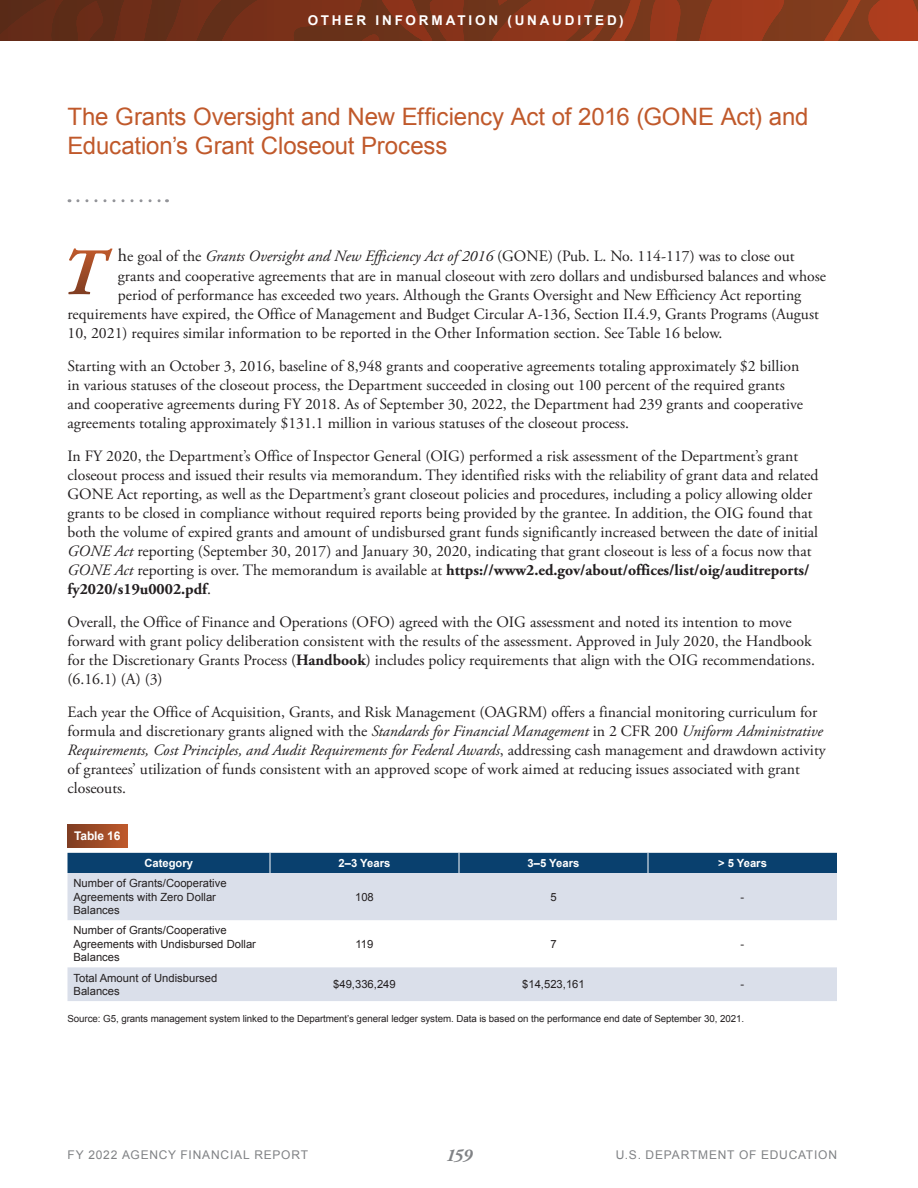
<style>
.page{position:relative;width:918px;height:1188px;background:#fff}
.page>*{position:absolute;margin:0;border:0;box-sizing:border-box;transform-origin:0 0}
.t1{font:24px/28.8px "Arial";letter-spacing:-.005em;color:#c0592b}
.t2{font:italic 700 18px "Adobe Garamond Pro";color:#808285}
.t3{font:15.75px/19px "Adobe Garamond Pro";color:#231f20}
.t4{font:700 13.5px "Arial";letter-spacing:.215em;color:#fff}
.t5{font:12px "Arial";letter-spacing:.065em;color:#808285}
.t6{font:700 12px "Arial";letter-spacing:-.01em;color:#fff}
.t7{font:11.25px/13.5px "Arial";color:#231f20}
.t8{font:700 11.25px "Arial";color:#fff}
.t9{font:9.75px "Arial";letter-spacing:-.005em;color:#231f20}
.s1{font-size:18px}
.s2{font-style:italic}
.s3{font-weight:700}
</style>
<div class="page">
<svg style="left:0;top:0;width:918px;height:40px;background:#7d331a"></svg>
<div style="left:68px;top:825px;width:59px;height:23px;background:linear-gradient(to right,#7f3d22,#bd582b)"></div>
<svg style="left:68px;top:873px;width:769px;height:128px;fill:#dadfea"></svg>
<div style="left:68px;top:853px;width:769px;height:20px;background:#09406e"></div>
<svg style="left:78px;top:199px;width:89px;height:3px"></svg>
<svg style="left:68px;top:248px;width:45px;height:46px"></svg>
<p class="t4" style="left:308px;top:12px;width:318px">OTHER INFORMATION (UNAUDITED)</p>
<h1 class="t1" style="left:68px;top:103px;width:743px">The Grants Oversight and New Efficiency Act of 2016 (GONE Act) and<br>Education’s Grant Closeout Process</h1>
<p class="t3" style="left:118px;top:247px;width:678px"><span class="s1">h</span>e goal of the <span class="s2">Grants Oversight and New Efficiency Act of 2016</span> (GONE) (Pub. L. No. 114-117) was to close out</p>
<p class="t3" style="left:118px;top:267px;width:710px">grants and cooperative agreements that are in manual closeout with zero dollars and undisbursed balances and whose</p>
<p class="t3" style="left:118px;top:286px;width:685px">period of performance has exceeded two years. Although the Grants Oversight and New Efficiency Act reporting</p>
<p class="t3" style="left:67px;top:305px;width:753px">requirements have expired, the Office of Management and Budget Circular A-136, Section II.4.9, Grants Programs (August</p>
<p class="t3" style="left:67px;top:324px;width:657px">10, 2021) requires similar information to be reported in the Other Information section. See Table 16 below.</p>
<p class="t3" style="left:67px;top:357px;width:737px">Starting with an October 3, 2016, baseline of 8,948 grants and cooperative agreements totaling approximately $2 billion in various statuses of the closeout process, the Department succeeded in closing out 100 percent of the required grants and cooperative agreements during FY 2018. As of September 30, 2022, the Department had 239 grants and cooperative agreements totaling approximately $131.1 million in various statuses of the closeout process.</p>
<p class="t3" style="left:67px;top:447px;width:753px">In FY 2020, the Department’s Office of Inspector General (OIG) performed a risk assessment of the Department’s grant closeout process and issued their results via memorandum. They identified risks with the reliability of grant data and related GONE Act reporting, as well as the Department’s grant closeout policies and procedures, including a policy allowing older grants to be closed in compliance without required reports being provided by the grantee. In addition, the OIG found that both the volume of expired grants and amount of undisbursed grant funds significantly increased between the date of initial <span class="s2">GONE Act</span> reporting (September 30, 2017) and January 30, 2020, indicating that grant closeout is less of a focus now that <span class="s2">GONE Act</span> reporting is over. The memorandum is available at <span class="s3">https://www2.ed.gov/about/offices/list/oig/auditreports/ fy2020/s19u0002.pdf</span>.</p>
<p class="t3" style="left:67px;top:613px;width:749px">Overall, the Office of Finance and Operations (OFO) agreed with the OIG assessment and noted its intention to move forward with grant policy deliberation consistent with the results of the assessment. Approved in July 2020, the Handbook for the Discretionary Grants Process (<span class="s3">Handbook</span>) includes policy requirements that align with the OIG recommendations. (6.16.1) (A) (3)</p>
<p class="t3" style="left:67px;top:703px;width:760px">Each year the Office of Acquisition, Grants, and Risk Management (OAGRM) offers a financial monitoring curriculum for formula and discretionary grants aligned with the <span class="s2">Standards for Financial Management</span> in 2 CFR 200 <span class="s2">Uniform Administrative Requirements, Cost Principles, and Audit Requirements for Federal Awards</span>, addressing cash management and drawdown activity of grantees’ utilization of funds consistent with an approved scope of work aimed at reducing issues associated with grant closeouts.</p>
<p class="t6" style="left:74px;top:828px;width:48px">Table 16</p>
<p class="t8" style="left:144px;top:856px;width:50px">Category</p>
<p class="t8" style="left:339px;top:856px;width:53px">2–3 Years</p>
<p class="t8" style="left:528px;top:856px;width:53px">3–5 Years</p>
<p class="t8" style="left:718px;top:856px;width:50px">&gt; 5 Years</p>
<p class="t7" style="left:73px;top:877px;width:155px">Number of Grants/Cooperative<br>Agreements with Zero Dollar<br>Balances</p>
<p class="t7" style="left:355px;top:890px;width:20px">108</p>
<p class="t7" style="left:550px;top:890px;width:8px">5</p>
<p class="t7" style="left:741px;top:890px;width:5px">-</p>
<p class="t7" style="left:73px;top:924px;width:184px">Number of Grants/Cooperative<br>Agreements with Undisbursed Dollar<br>Balances</p>
<p class="t7" style="left:356px;top:937px;width:19px">119</p>
<p class="t7" style="left:550px;top:937px;width:8px">7</p>
<p class="t7" style="left:741px;top:937px;width:5px">-</p>
<p class="t7" style="left:74px;top:971px;width:145px">Total Amount of Undisbursed<br>Balances</p>
<p class="t7" style="left:333px;top:978px;width:64px">$49,336,249</p>
<p class="t7" style="left:522px;top:978px;width:64px">$14,523,161</p>
<p class="t7" style="left:741px;top:978px;width:5px">-</p>
<p class="t9" style="left:68px;top:1012px;width:678px">Source: G5, grants management system linked to the Department’s general ledger system. Data is based on the performance end date of September 30, 2021.</p>
<p class="t5" style="left:68px;top:1147px;width:242px">FY 2022 AGENCY FINANCIAL REPORT</p>
<p class="t2" style="left:446px;top:1145px;width:28px">159</p>
<p class="t5" style="left:616px;top:1147px;width:223px">U.S. DEPARTMENT OF EDUCATION</p>
</div>
